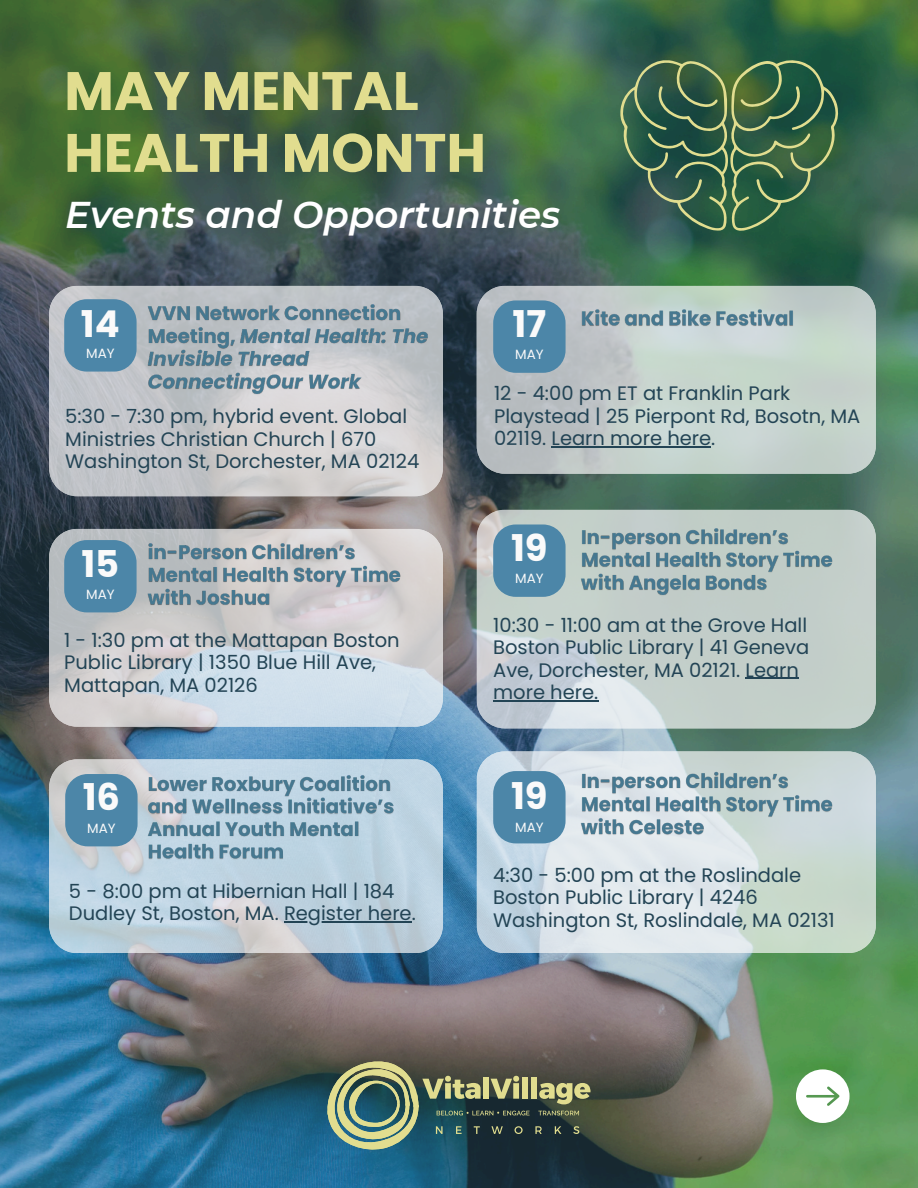
<style>
.page{position:relative;width:918px;height:1188px;background:#fff}
.page>*{position:absolute;margin:0;border:0;box-sizing:border-box;transform-origin:0 0}
.t1{font:700 54.15px/61.8px "Poppins";color:#e1dd8f}
.t2{font:italic 600 37.2px "Montserrat";color:#fff}
.t3{font:700 36.9px "Poppins";color:#fafafa}
.t4{font:19.5px/22.5px "Poppins";color:#234455}
.t5{font:13.35px "Poppins";color:#fafafa}
</style>
<div class="page">
<img style="left:0;top:0;width:918px;height:1188px">
<svg style="left:620px;top:59px;width:219px;height:172px;background:#3f674b"></svg>
<svg style="left:49px;top:286px;width:394px;height:210px;background:#c8c8cb"></svg>
<div style="left:64px;top:299px;width:73px;height:73px;background:#4c86a8;border-radius:22px"></div>
<svg style="left:49px;top:529px;width:394px;height:198px;background:#ced2d7"></svg>
<div style="left:64px;top:540px;width:73px;height:72px;background:#4c86a8;border-radius:22px"></div>
<svg style="left:477px;top:510px;width:399px;height:218px;background:#c4cfcc"></svg>
<div style="left:493px;top:524px;width:73px;height:73px;background:#4c86a8;border-radius:22px"></div>
<svg style="left:49px;top:759px;width:394px;height:194px;background:#bfd0dc"></svg>
<div style="left:65px;top:774px;width:73px;height:72px;background:#4c86a8;border-radius:22px"></div>
<svg style="left:477px;top:751px;width:399px;height:202px;background:#d1dedf"></svg>
<div style="left:493px;top:771px;width:73px;height:72px;background:#4c86a8;border-radius:22px"></div>
<svg style="left:327px;top:1061px;width:264px;height:88px;background:#596a5a"></svg>
<svg style="left:796px;top:1069px;width:54px;height:54px"></svg>
<img style="left:146px;top:301px;width:285px;height:96px">
<img style="left:146px;top:540px;width:257px;height:73px">
<img style="left:578px;top:524px;width:258px;height:74px">
<hr style="left:746px;top:678px;width:53px;height:1px;background:#234455">
<hr style="left:493px;top:700px;width:105px;height:1px;background:#234455">
<img style="left:146px;top:771px;width:250px;height:96px">
<hr style="left:284px;top:921px;width:128px;height:2px;background:#234455">
<img style="left:578px;top:769px;width:258px;height:73px">
<svg style="left:477px;top:286px;width:399px;height:188px;background:#c0cbc8"></svg>
<div style="left:493px;top:300px;width:73px;height:73px;background:#4c86a8;border-radius:22px"></div>
<img style="left:579px;top:305px;width:217px;height:28px">
<hr style="left:552px;top:446px;width:159px;height:1px;background:#234455">
<p class="t1" style="left:64px;top:60px;width:423px">MAY MENTAL<br>HEALTH MONTH</p>
<h4 class="t2" style="left:65px;top:192px;width:497px">Events and Opportunities</h4>
<h1 class="t3" style="left:81px;top:299px;width:40px">14</h1>
<h2 class="t5" style="left:86px;top:344px;width:30px">MAY</h2>
<p class="t4" style="left:65px;top:405px;width:356px">5:30 - 7:30 pm, hybrid event. Global<br>Ministries Christian Church | 670<br>Washington St, Dorchester, MA 02124</p>
<p class="t3" style="left:81px;top:538px;width:39px">15</p>
<p class="t5" style="left:86px;top:585px;width:30px">MAY</p>
<p class="t4" style="left:64px;top:628px;width:337px">1 - 1:30 pm at the Mattapan Boston<br>Public Library | 1350 Blue Hill Ave,<br>Mattapan, MA 02126</p>
<h4 class="t3" style="left:83px;top:771px;width:39px">16</h4>
<p class="t5" style="left:87px;top:819px;width:30px">MAY</p>
<p class="t4" style="left:69px;top:880px;width:348px">5 - 8:00 pm at Hibernian Hall | 184<br>Dudley St, Boston, MA. Register here.</p>
<p class="t3" style="left:513px;top:298px;width:35px">17</p>
<p class="t5" style="left:515px;top:345px;width:30px">MAY</p>
<h4 class="t4" style="left:494px;top:382px;width:368px">12 - 4:00 pm ET at Franklin Park<br>Playstead | 25 Pierpont Rd, Bosotn, MA<br>02119. Learn more here.</h4>
<h4 class="t3" style="left:511px;top:522px;width:38px">19</h4>
<p class="t5" style="left:515px;top:569px;width:30px">MAY</p>
<p class="t4" style="left:493px;top:614px;width:318px">10:30 - 11:00 am at the Grove Hall<br>Boston Public Library | 41 Geneva<br>Ave, Dorchester, MA 02121. Learn more here.</p>
<p class="t3" style="left:511px;top:771px;width:38px">19</p>
<h4 class="t5" style="left:515px;top:818px;width:30px">MAY</h4>
<p class="t4" style="left:493px;top:863px;width:343px">4:30 - 5:00 pm at the Roslindale<br>Boston Public Library | 4246<br>Washington St, Roslindale, MA 02131</p>
</div>
